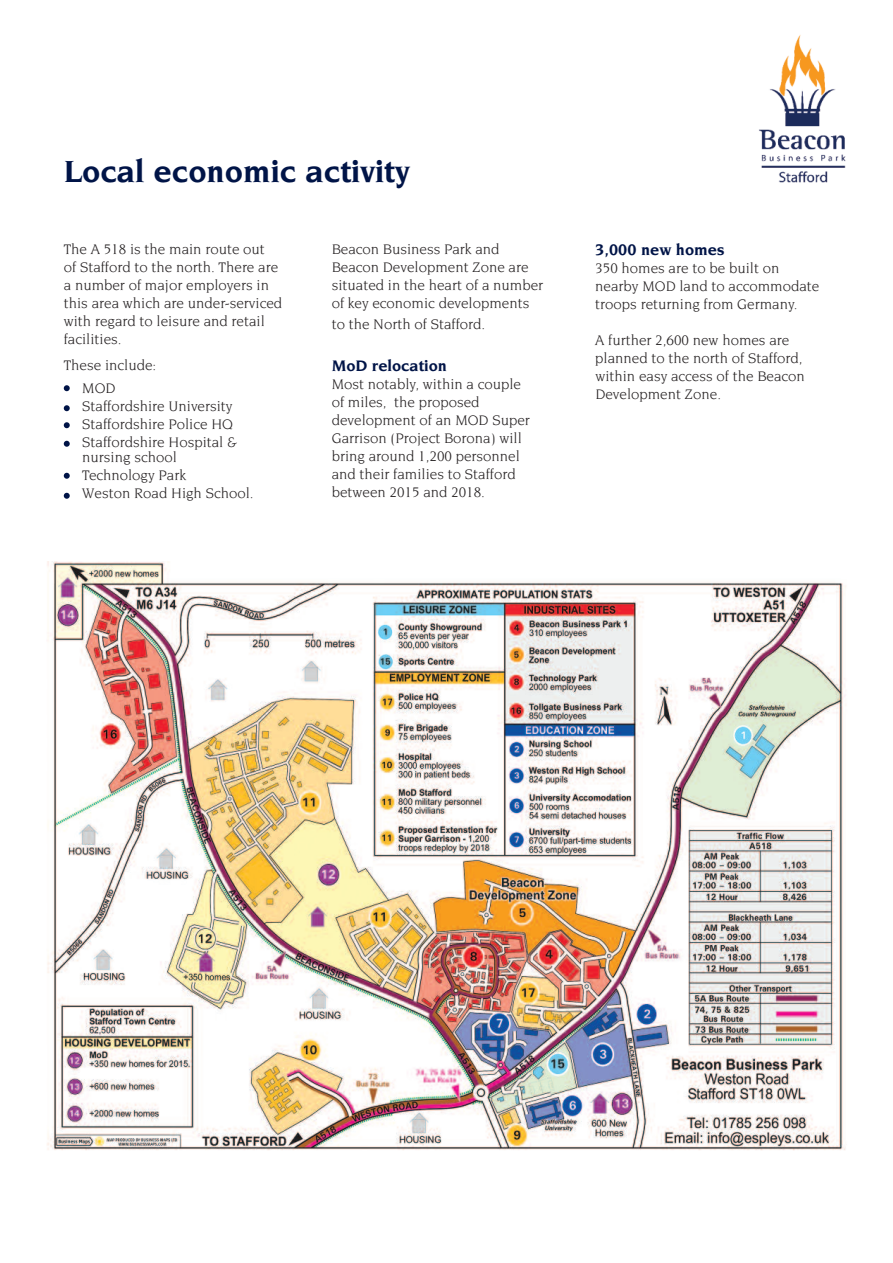
<style>
.page{position:relative;width:893px;height:1263px;background:#fff}
.page>*{position:absolute;margin:0;border:0;box-sizing:border-box;transform-origin:0 0}
.t1{font:700 33px "Novarese";color:#001447}
.t2{font:700 16.5px "Novarese";color:#001447}
.t3{font:15px/18px "Novarese";color:#231f20}
</style>
<div class="page">
<img style="left:759px;top:35px;width:87px;height:148px">
<img style="left:47px;top:561px;width:799px;height:590px">
<svg style="left:64px;top:385px;width:6px;height:6px"></svg>
<svg style="left:64px;top:405px;width:6px;height:6px"></svg>
<svg style="left:64px;top:422px;width:6px;height:6px"></svg>
<svg style="left:64px;top:441px;width:6px;height:6px"></svg>
<svg style="left:64px;top:473px;width:6px;height:6px"></svg>
<svg style="left:64px;top:493px;width:6px;height:6px"></svg>
<h1 class="t1" style="left:64px;top:158px;width:348px">Local economic activity</h1>
<p class="t3" style="left:64px;top:240px;width:220px">The A 518 is the main route out<br>of Stafford to the north. There are a number of major employers in this area which are under-serviced with regard to leisure and retail facilities.</p>
<p class="t3" style="left:64px;top:357px;width:94px">These include:</p>
<p class="t3" style="left:82px;top:380px;width:35px">MOD</p>
<p class="t3" style="left:82px;top:398px;width:156px">Staffordshire University<br>Staffordshire Police HQ<br>Staffordshire Hospital &amp;</p>
<p class="t3" style="left:82px;top:449px;width:173px">nursing school<br>Technology Park<br>Weston Road High School.</p>
<p class="t3" style="left:332px;top:240px;width:213px">Beacon Business Park and<br>Beacon Development Zone are situated in the heart of a number of key economic developments</p>
<p class="t3" style="left:332px;top:315px;width:155px">to the North of Stafford.</p>
<p class="t2" style="left:332px;top:359px;width:117px">MoD relocation</p>
<p class="t3" style="left:332px;top:375px;width:200px">Most notably, within a couple of miles, the proposed development of an MOD Super<br>Garrison (Project Borona) will bring around 1,200 personnel and their families to Stafford between 2015 and 2018.</p>
<p class="t2" style="left:595px;top:243px;width:131px">3,000 new homes</p>
<p class="t3" style="left:595px;top:260px;width:225px">350 homes are to be built on nearby MOD land to accommodate troops returning from Germany.</p>
<p class="t3" style="left:595px;top:332px;width:211px">A further 2,600 new homes are planned to the north of Stafford, within easy access of the Beacon</p>
<p class="t3" style="left:595px;top:386px;width:127px">Development Zone.</p>
</div>
